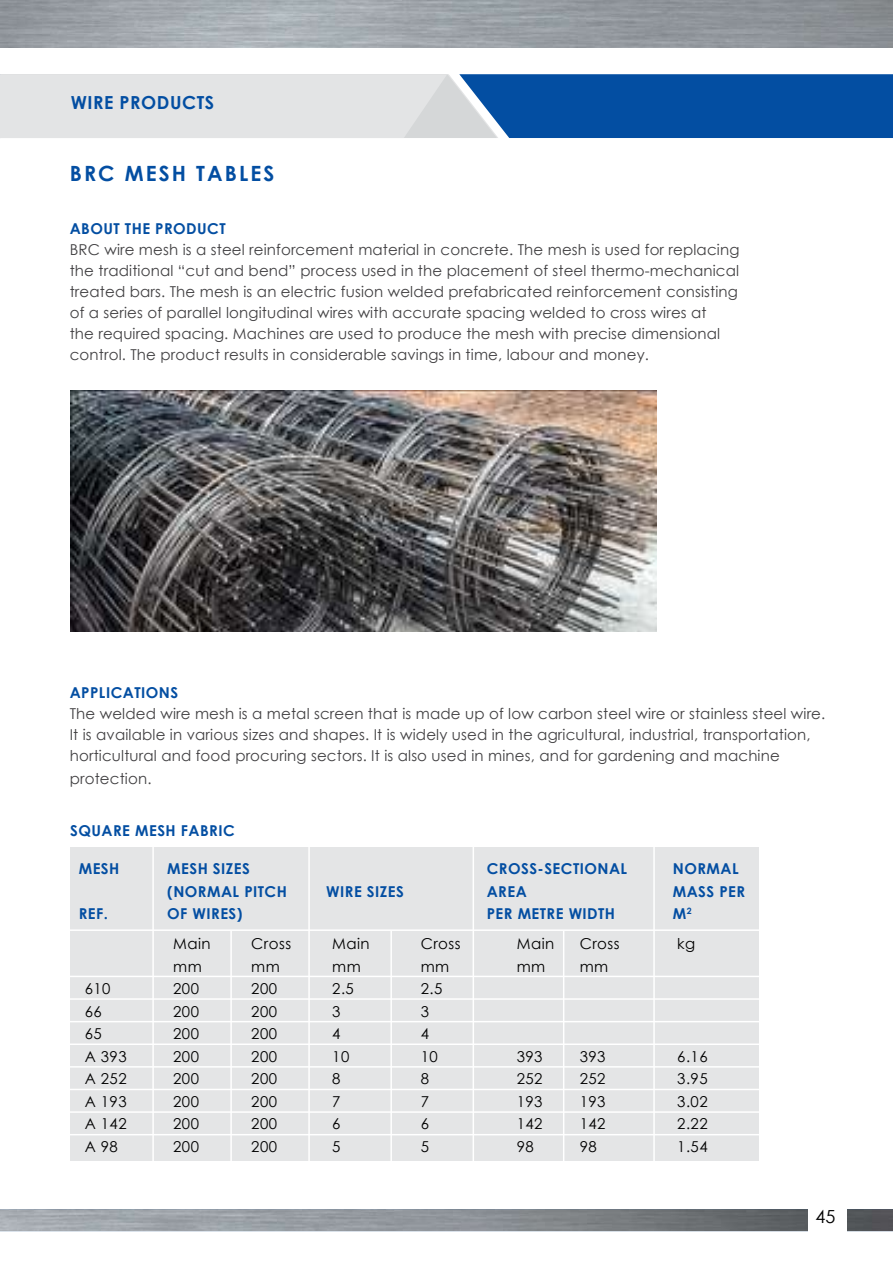
<style>
.page{position:relative;width:893px;height:1263px;background:#fff}
.page>*{position:absolute;margin:0;border:0;box-sizing:border-box;transform-origin:0 0}
.t1{font:700 21px "Century Gothic";letter-spacing:.1em;color:#034ea2}
.t2{font:700 18px "Century Gothic";letter-spacing:.03em;color:#034ea2}
.t3{font:18px "Century Gothic";color:#000}
.t4{font:15px/21px "Century Gothic";letter-spacing:.01em;color:#414042}
.t5{font:15px "Century Gothic";letter-spacing:.03em;color:#000}
.t6{font:700 15px "Century Gothic";letter-spacing:.03em;color:#034ea2}
</style>
<div class="page">
<img style="left:0;top:1209px;width:893px;height:22px">
<svg style="left:0;top:74px;width:893px;height:64px;background:#7c9fc6"></svg>
<div style="left:808px;top:1205px;width:38px;height:38px;background:#fff"></div>
<div style="left:70px;top:847px;width:689px;height:313px;background:#e4e5e6"></div>
<hr style="left:60px;top:976px;width:706px;height:1px;background:#fff">
<hr style="left:60px;top:1066px;width:706px;height:1px;background:#fff">
<hr style="left:60px;top:1021px;width:706px;height:1px;background:#fff">
<hr style="left:60px;top:1111px;width:706px;height:2px;background:#fff">
<hr style="left:60px;top:998px;width:706px;height:2px;background:#fff">
<hr style="left:60px;top:1089px;width:706px;height:1px;background:#fff">
<hr style="left:60px;top:1043px;width:706px;height:2px;background:#fff">
<hr style="left:60px;top:1134px;width:706px;height:1px;background:#fff">
<hr style="left:60px;top:929px;width:706px;height:2px;background:#fff">
<hr style="left:152px;top:843px;width:2px;height:329px;background:#fff">
<hr style="left:308px;top:843px;width:2px;height:329px;background:#fff">
<hr style="left:473px;top:843px;width:1px;height:329px;background:#fff">
<hr style="left:653px;top:843px;width:2px;height:329px;background:#fff">
<hr style="left:563px;top:931px;width:1px;height:241px;background:#fff">
<hr style="left:390px;top:931px;width:2px;height:241px;background:#fff">
<hr style="left:230px;top:931px;width:2px;height:241px;background:#fff">
<img style="left:71px;top:391px;width:586px;height:240px">
<p class="t2" style="left:71px;top:91px;width:145px">WIRE PRODUCTS</p>
<h1 class="t1" style="left:70px;top:160px;width:206px">BRC MESH TABLES</h1>
<p class="t6" style="left:70px;top:219px;width:158px">ABOUT THE PRODUCT</p>
<p class="t4" style="left:70px;top:238px;width:671px">BRC wire mesh is a steel reinforcement material in concrete. The mesh is used for replacing the traditional “cut and bend” process used in the placement of steel thermo-mechanical treated bars. The mesh is an electric fusion welded prefabricated reinforcement consisting of a series of parallel longitudinal wires with accurate spacing welded to cross wires at<br>the required spacing. Machines are used to produce the mesh with precise dimensional control. The product results in considerable savings in time, labour and money.</p>
<p class="t6" style="left:70px;top:684px;width:110px">APPLICATIONS</p>
<p class="t4" style="left:70px;top:703px;width:757px">The welded wire mesh is a metal screen that is made up of low carbon steel wire or stainless steel wire.<br>It is available in various sizes and shapes. It is widely used in the agricultural, industrial, transportation, horticultural and food procuring sectors. It is also used in mines, and for gardening and machine</p>
<p class="t4" style="left:70px;top:768px;width:83px">protection.</p>
<p class="t6" style="left:70px;top:821px;width:166px">SQUARE MESH FABRIC</p>
<p class="t6" style="left:79px;top:859px;width:42px">MESH</p>
<p class="t6" style="left:167px;top:859px;width:84px">MESH SIZES</p>
<p class="t6" style="left:487px;top:859px;width:142px">CROSS-SECTIONAL</p>
<p class="t6" style="left:673px;top:859px;width:67px">NORMAL</p>
<p class="t6" style="left:167px;top:882px;width:121px">(NORMAL PITCH</p>
<p class="t6" style="left:326px;top:882px;width:79px">WIRE SIZES</p>
<p class="t6" style="left:487px;top:882px;width:42px">AREA</p>
<p class="t6" style="left:673px;top:882px;width:74px">MASS PER</p>
<p class="t6" style="left:79px;top:904px;width:31px">REF.</p>
<p class="t6" style="left:167px;top:904px;width:77px">OF WIRES)</p>
<p class="t6" style="left:487px;top:904px;width:130px">PER METRE WIDTH</p>
<p class="t6" style="left:673px;top:904px;width:20px">M<sup>2</sup></p>
<p class="t5" style="left:173px;top:935px;width:39px">Main</p>
<p class="t5" style="left:251px;top:935px;width:41px">Cross</p>
<p class="t5" style="left:332px;top:935px;width:39px">Main</p>
<p class="t5" style="left:421px;top:935px;width:41px">Cross</p>
<p class="t5" style="left:517px;top:935px;width:39px">Main</p>
<p class="t5" style="left:580px;top:935px;width:41px">Cross</p>
<p class="t5" style="left:677px;top:935px;width:20px">kg</p>
<p class="t5" style="left:173px;top:957px;width:30px">mm</p>
<p class="t5" style="left:251px;top:957px;width:30px">mm</p>
<p class="t5" style="left:332px;top:957px;width:30px">mm</p>
<p class="t5" style="left:421px;top:957px;width:30px">mm</p>
<p class="t5" style="left:517px;top:957px;width:30px">mm</p>
<p class="t5" style="left:580px;top:957px;width:30px">mm</p>
<p class="t5" style="left:85px;top:980px;width:27px">610</p>
<p class="t5" style="left:173px;top:980px;width:27px">200</p>
<p class="t5" style="left:251px;top:980px;width:27px">200</p>
<p class="t5" style="left:332px;top:980px;width:23px">2.5</p>
<p class="t5" style="left:421px;top:980px;width:23px">2.5</p>
<p class="t5" style="left:85px;top:1002px;width:19px">66</p>
<p class="t5" style="left:173px;top:1002px;width:27px">200</p>
<p class="t5" style="left:251px;top:1002px;width:27px">200</p>
<p class="t5" style="left:332px;top:1002px;width:10px">3</p>
<p class="t5" style="left:421px;top:1002px;width:10px">3</p>
<p class="t5" style="left:85px;top:1025px;width:19px">65</p>
<p class="t5" style="left:173px;top:1025px;width:27px">200</p>
<p class="t5" style="left:251px;top:1025px;width:27px">200</p>
<p class="t5" style="left:332px;top:1025px;width:10px">4</p>
<p class="t5" style="left:421px;top:1025px;width:10px">4</p>
<p class="t5" style="left:85px;top:1047px;width:43px">A 393</p>
<p class="t5" style="left:173px;top:1047px;width:27px">200</p>
<p class="t5" style="left:251px;top:1047px;width:27px">200</p>
<p class="t5" style="left:332px;top:1047px;width:19px">10</p>
<p class="t5" style="left:421px;top:1047px;width:19px">10</p>
<p class="t5" style="left:517px;top:1047px;width:27px">393</p>
<p class="t5" style="left:580px;top:1047px;width:27px">393</p>
<p class="t5" style="left:677px;top:1047px;width:32px">6.16</p>
<p class="t5" style="left:85px;top:1070px;width:43px">A 252</p>
<p class="t5" style="left:173px;top:1070px;width:27px">200</p>
<p class="t5" style="left:251px;top:1070px;width:27px">200</p>
<p class="t5" style="left:332px;top:1070px;width:10px">8</p>
<p class="t5" style="left:421px;top:1070px;width:10px">8</p>
<p class="t5" style="left:517px;top:1070px;width:27px">252</p>
<p class="t5" style="left:580px;top:1070px;width:27px">252</p>
<p class="t5" style="left:677px;top:1070px;width:32px">3.95</p>
<p class="t5" style="left:85px;top:1092px;width:43px">A 193</p>
<p class="t5" style="left:173px;top:1092px;width:27px">200</p>
<p class="t5" style="left:251px;top:1092px;width:27px">200</p>
<p class="t5" style="left:332px;top:1092px;width:10px">7</p>
<p class="t5" style="left:421px;top:1092px;width:10px">7</p>
<p class="t5" style="left:517px;top:1092px;width:27px">193</p>
<p class="t5" style="left:580px;top:1092px;width:27px">193</p>
<p class="t5" style="left:677px;top:1092px;width:32px">3.02</p>
<p class="t5" style="left:85px;top:1115px;width:43px">A 142</p>
<p class="t5" style="left:173px;top:1115px;width:27px">200</p>
<p class="t5" style="left:251px;top:1115px;width:27px">200</p>
<p class="t5" style="left:332px;top:1115px;width:10px">6</p>
<p class="t5" style="left:421px;top:1115px;width:10px">6</p>
<p class="t5" style="left:517px;top:1115px;width:27px">142</p>
<p class="t5" style="left:580px;top:1115px;width:27px">142</p>
<p class="t5" style="left:677px;top:1115px;width:32px">2.22</p>
<p class="t5" style="left:85px;top:1137px;width:35px">A 98</p>
<p class="t5" style="left:173px;top:1137px;width:27px">200</p>
<p class="t5" style="left:251px;top:1137px;width:27px">200</p>
<p class="t5" style="left:332px;top:1137px;width:10px">5</p>
<p class="t5" style="left:421px;top:1137px;width:10px">5</p>
<p class="t5" style="left:517px;top:1137px;width:19px">98</p>
<p class="t5" style="left:580px;top:1137px;width:19px">98</p>
<p class="t5" style="left:677px;top:1137px;width:32px">1.54</p>
<p class="t3" style="left:815px;top:1205px;width:21px">45</p>
</div>
